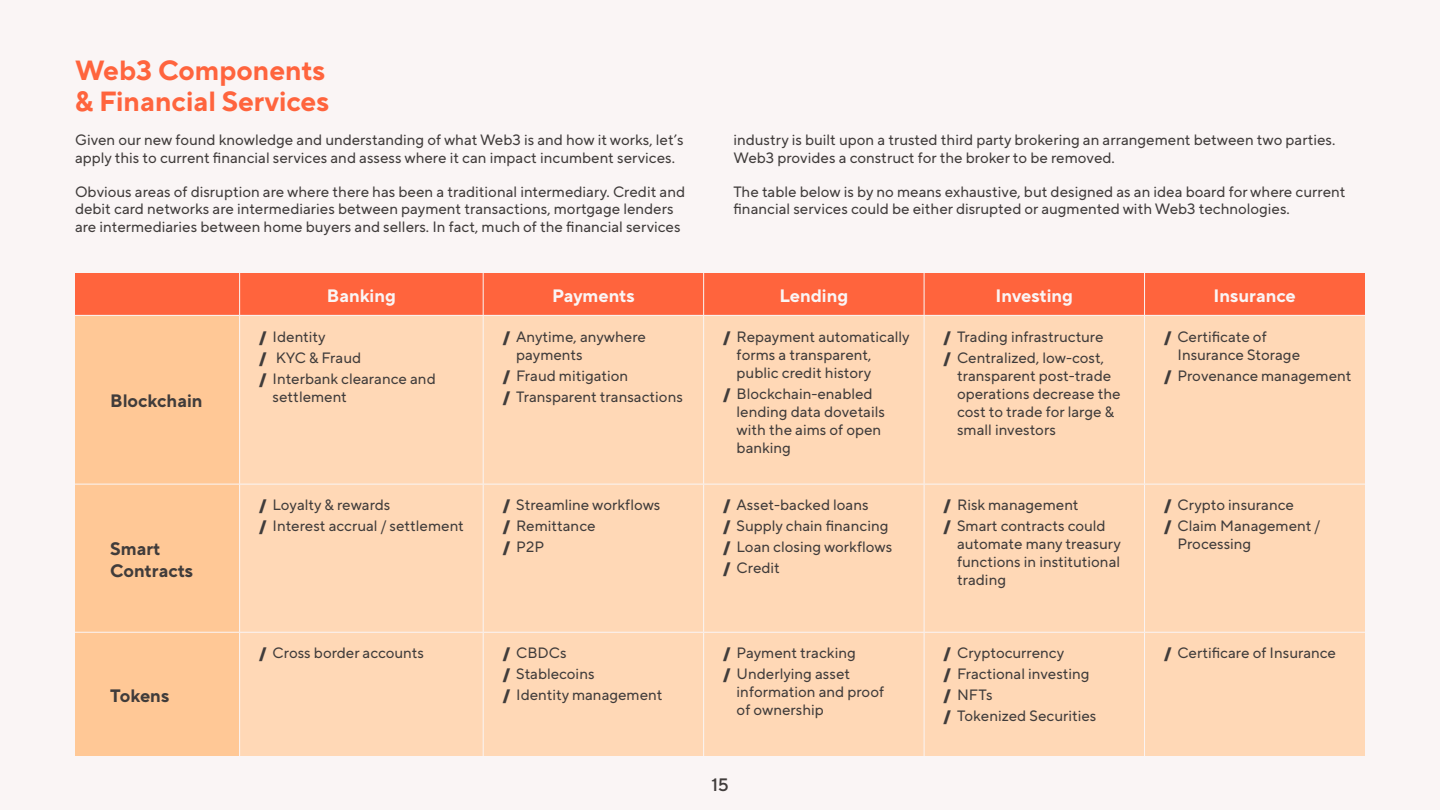
<style>
.page{position:relative;width:1440px;height:810px;background:#faf5f5}
.page>*{position:absolute;margin:0;border:0;box-sizing:border-box;transform-origin:0 0}
.t1{font:700 27.75px "TT Norms Pro";color:#ff643d}
.t2{font:700 18px "TT Norms Pro";color:#faf5f5}
.t3{font:700 18px/21.6px "TT Norms Pro";color:#403c3b}
.t4{font:500 18px "TT Norms Pro";color:#403c3b}
.t5{font:15px/18px "TT Norms Pro";color:#403c3b}
.s1{font-weight:900}
</style>
<div class="page">
<div style="left:75px;top:273px;width:1290px;height:42px;background:#ff643d"></div>
<div style="left:75px;top:316px;width:164px;height:440px;background:#ffc896"></div>
<div style="left:240px;top:316px;width:1125px;height:440px;background:#ffd8b6"></div>
<hr style="left:239px;top:273px;width:1px;height:42px;background:#faf5f5">
<hr style="left:483px;top:273px;width:1px;height:42px;background:#faf5f5">
<hr style="left:703px;top:273px;width:1px;height:42px;background:#faf5f5">
<hr style="left:924px;top:273px;width:1px;height:42px;background:#faf5f5">
<hr style="left:1144px;top:273px;width:1px;height:42px;background:#faf5f5">
<hr style="left:483px;top:316px;width:1px;height:168px;background:#faf5f5">
<hr style="left:703px;top:316px;width:1px;height:168px;background:#faf5f5">
<hr style="left:924px;top:316px;width:1px;height:168px;background:#faf5f5">
<hr style="left:1144px;top:316px;width:1px;height:168px;background:#faf5f5">
<hr style="left:75px;top:484px;width:165px;height:1px;background:#faf5f5">
<hr style="left:240px;top:484px;width:243px;height:1px;background:#faf5f5">
<hr style="left:483px;top:484px;width:221px;height:1px;background:#faf5f5">
<hr style="left:483px;top:484px;width:1px;height:148px;background:#faf5f5">
<hr style="left:704px;top:484px;width:220px;height:1px;background:#faf5f5">
<hr style="left:703px;top:484px;width:1px;height:148px;background:#faf5f5">
<hr style="left:924px;top:484px;width:221px;height:1px;background:#faf5f5">
<hr style="left:924px;top:484px;width:1px;height:148px;background:#faf5f5">
<hr style="left:1145px;top:484px;width:220px;height:1px;background:#faf5f5">
<hr style="left:1144px;top:484px;width:1px;height:148px;background:#faf5f5">
<hr style="left:75px;top:632px;width:165px;height:1px;background:#faf5f5">
<hr style="left:240px;top:632px;width:243px;height:1px;background:#faf5f5">
<hr style="left:483px;top:632px;width:221px;height:1px;background:#faf5f5">
<hr style="left:483px;top:633px;width:1px;height:123px;background:#faf5f5">
<hr style="left:704px;top:632px;width:220px;height:1px;background:#faf5f5">
<hr style="left:703px;top:633px;width:1px;height:123px;background:#faf5f5">
<hr style="left:924px;top:632px;width:221px;height:1px;background:#faf5f5">
<hr style="left:924px;top:633px;width:1px;height:123px;background:#faf5f5">
<hr style="left:1145px;top:632px;width:220px;height:1px;background:#faf5f5">
<hr style="left:1144px;top:633px;width:1px;height:123px;background:#faf5f5">
<p class="t1" style="left:75px;top:50px;width:252px">Web3 Components</p>
<p class="t1" style="left:75px;top:81px;width:256px">&amp; Financial Services</p>
<p class="t5" style="left:75px;top:130px;width:610px;line-height:17.2px">Given our new found knowledge and understanding of what Web3 is and how it works, let’s apply this to current financial services and assess where it can impact incumbent services.</p>
<p class="t5" style="left:75px;top:182px;width:612px;line-height:17.2px">Obvious areas of disruption are where there has been a traditional intermediary. Credit and debit card networks are intermediaries between payment transactions, mortgage lenders are intermediaries between home buyers and sellers. In fact, much of the financial services</p>
<p class="t5" style="left:734px;top:130px;width:603px;line-height:17.2px">industry is built upon a trusted third party brokering an arrangement between two parties.<br>Web3 provides a construct for the broker to be removed.</p>
<p class="t5" style="left:734px;top:182px;width:613px;line-height:17.2px">The table below is by no means exhaustive, but designed as an idea board for where current financial services could be either disrupted or augmented with Web3 technologies.</p>
<p class="t3" style="left:110px;top:389px;width:94px">Blockchain</p>
<p class="t3" style="left:110px;top:537px;width:84px">Smart<br>Contracts</p>
<p class="t3" style="left:110px;top:683px;width:60px">Tokens</p>
<p class="t2" style="left:327px;top:282px;width:70px">Banking</p>
<p class="t2" style="left:552px;top:282px;width:84px">Payments</p>
<p class="t2" style="left:779px;top:282px;width:70px">Lending</p>
<p class="t2" style="left:996px;top:282px;width:79px">Investing</p>
<p class="t2" style="left:1214px;top:282px;width:84px">Insurance</p>
<p class="t5" style="left:259px;top:326px;width:68px"><span class="s1">/</span> Identity</p>
<p class="t5" style="left:259px;top:347px;width:104px"><span class="s1">/</span> KYC &amp; Fraud</p>
<p class="t5" style="left:273px;top:368px;width:165px;text-indent:-14px"><span class="s1">/</span> Interbank clearance and settlement</p>
<p class="t5" style="left:259px;top:495px;width:133px"><span class="s1">/</span> Loyalty &amp; rewards</p>
<p class="t5" style="left:259px;top:516px;width:206px"><span class="s1">/</span> Interest accrual / settlement</p>
<p class="t5" style="left:516px;top:326px;width:131px;text-indent:-14px"><span class="s1">/</span> Anytime, anywhere payments</p>
<p class="t5" style="left:503px;top:365px;width:127px"><span class="s1">/</span> Fraud mitigation</p>
<p class="t5" style="left:503px;top:386px;width:182px"><span class="s1">/</span> Transparent transactions</p>
<p class="t5" style="left:503px;top:495px;width:159px"><span class="s1">/</span> Streamline workflows</p>
<p class="t5" style="left:503px;top:516px;width:94px"><span class="s1">/</span> Remittance</p>
<p class="t5" style="left:503px;top:537px;width:43px"><span class="s1">/</span> P2P</p>
<p class="t5" style="left:259px;top:643px;width:166px"><span class="s1">/</span> Cross border accounts</p>
<p class="t5" style="left:503px;top:643px;width:65px"><span class="s1">/</span> CBDCs</p>
<p class="t5" style="left:503px;top:664px;width:93px"><span class="s1">/</span> Stablecoins</p>
<p class="t5" style="left:503px;top:685px;width:161px"><span class="s1">/</span> Identity management</p>
<p class="t5" style="left:737px;top:326px;width:175px;text-indent:-14px"><span class="s1">/</span> Repayment automatically forms a transparent, public credit history</p>
<p class="t5" style="left:737px;top:383px;width:150px;text-indent:-14px"><span class="s1">/</span> Blockchain-enabled lending data dovetails with the aims of open banking</p>
<p class="t5" style="left:723px;top:495px;width:147px"><span class="s1">/</span> Asset-backed loans</p>
<p class="t5" style="left:723px;top:516px;width:167px"><span class="s1">/</span> Supply chain financing</p>
<p class="t5" style="left:723px;top:537px;width:171px"><span class="s1">/</span> Loan closing workflows</p>
<p class="t5" style="left:723px;top:558px;width:58px"><span class="s1">/</span> Credit</p>
<p class="t5" style="left:723px;top:643px;width:134px"><span class="s1">/</span> Payment tracking</p>
<p class="t5" style="left:737px;top:664px;width:149px;text-indent:-14px"><span class="s1">/</span> Underlying asset information and proof of ownership</p>
<p class="t4" style="left:711px;top:771px;width:19px">15</p>
<p class="t5" style="left:944px;top:326px;width:161px"><span class="s1">/</span> Trading infrastructure</p>
<p class="t5" style="left:957px;top:347px;width:165px;text-indent:-14px"><span class="s1">/</span> Centralized, low-cost, transparent post-trade operations decrease the cost to trade for large &amp; small investors</p>
<p class="t5" style="left:944px;top:495px;width:136px"><span class="s1">/</span> Risk management</p>
<p class="t5" style="left:957px;top:516px;width:166px;text-indent:-14px"><span class="s1">/</span> Smart contracts could automate many treasury functions in institutional trading</p>
<p class="t5" style="left:944px;top:643px;width:122px"><span class="s1">/</span> Cryptocurrency</p>
<p class="t5" style="left:944px;top:664px;width:148px"><span class="s1">/</span> Fractional investing</p>
<p class="t5" style="left:944px;top:685px;width:50px"><span class="s1">/</span> NFTs</p>
<p class="t5" style="left:944px;top:706px;width:154px"><span class="s1">/</span> Tokenized Securities</p>
<p class="t5" style="left:1178px;top:326px;width:124px;text-indent:-14px"><span class="s1">/</span> Certificate of<br>Insurance Storage</p>
<p class="t5" style="left:1164px;top:365px;width:189px"><span class="s1">/</span> Provenance management</p>
<p class="t5" style="left:1164px;top:495px;width:131px"><span class="s1">/</span> Crypto insurance</p>
<p class="t5" style="left:1178px;top:516px;width:144px;text-indent:-14px"><span class="s1">/</span> Claim Management /<br>Processing</p>
<p class="t5" style="left:1164px;top:643px;width:174px"><span class="s1">/</span> Certificare of Insurance</p>
</div>
